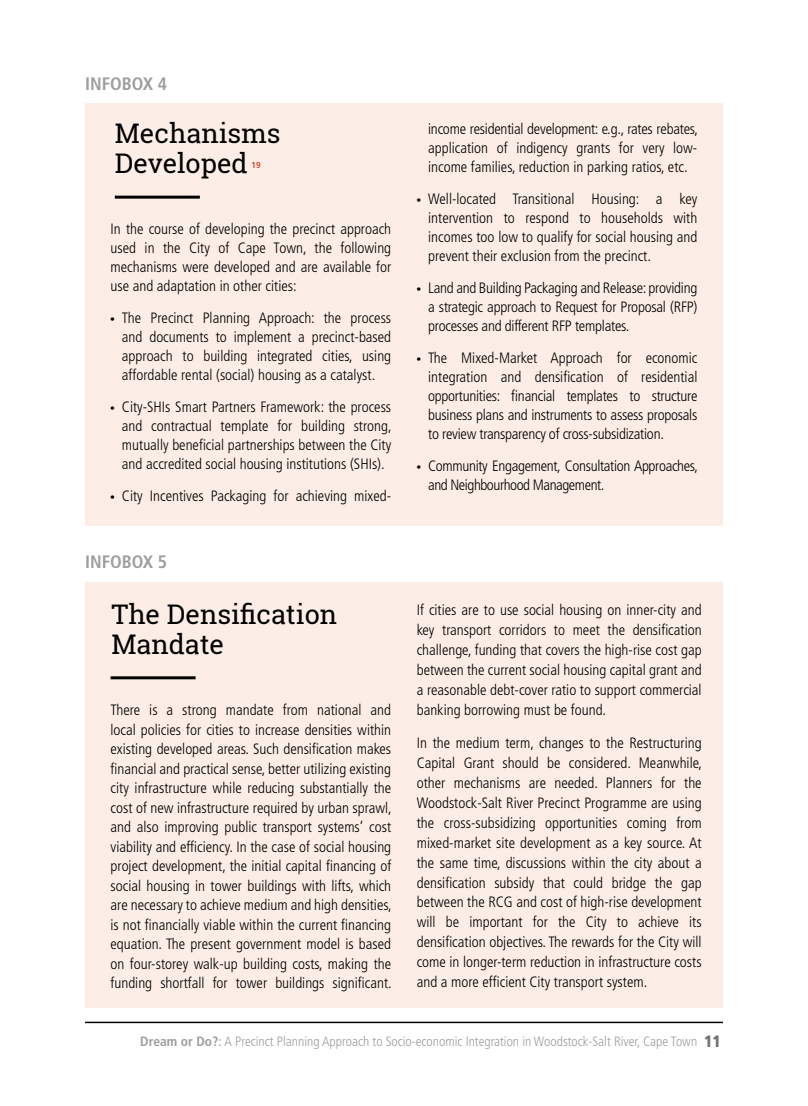
<style>
.page{position:relative;width:808px;height:1106px;background:#fff}
.page>*{position:absolute;margin:0;border:0;box-sizing:border-box;transform-origin:0 0}
.t1{font:27px/30px "Roboto Slab";color:#000}
.t2{font:700 condensed 18px "Frutiger";color:#9c9e9f}
.t3{font:300 condensed 15px/19px "Frutiger";color:#000;text-align:justify}
.t4{font:300 condensed 15px/19px "Frutiger";letter-spacing:-.02em;color:#000}
.t5{font:300 condensed 13.5px "Frutiger";color:#9c9e9f}
.t6{font:700 condensed 8.7px "Frutiger";color:#d54026}
.s1{font-family:"Times";font-weight:400;font-stretch:normal;font-size:12px}
.s2{font-weight:700}
.s3{font-weight:400}
.s4{font-weight:900;font-size:16.5px;color:#707172}
</style>
<div class="page">
<hr style="left:85px;top:1021px;width:638px;height:2px;background:#000">
<div style="left:85px;top:104px;width:638px;height:422px;background:#fceee6"></div>
<hr style="left:115px;top:196px;width:85px;height:3px;background:#000">
<div style="left:85px;top:583px;width:638px;height:425px;background:#fceee6"></div>
<hr style="left:111px;top:676px;width:85px;height:3px;background:#000">
<p class="t2" style="left:85px;top:73px;width:84px">INFOBOX 4</p>
<h1 class="t1" style="left:115px;top:118px;width:167px">Mechanisms<br>Developed</h1>
<p class="t6" style="left:251px;top:160px;width:11px">19</p>
<p class="t3" style="left:111px;top:219px;width:282px">In the course of developing the precinct approach used in the City of Cape Town, the following mechanisms were developed and are available for use and adaptation in other cities:</p>
<p class="t3" style="left:122px;top:308px;width:271px;text-indent:-11px"><span class="s1">•</span> The Precinct Planning Approach: the process and documents to implement a precinct-based approach to building integrated cities, using affordable rental (social) housing as a catalyst.</p>
<p class="t3" style="left:122px;top:397px;width:271px;text-indent:-11px"><span class="s1">•</span> City-SHIs Smart Partners Framework: the process and contractual template for building strong, mutually beneficial partnerships between the City and accredited social housing institutions (SHIs).</p>
<p class="t3" style="left:111px;top:486px;width:282px"><span class="s1">•</span> City Incentives Packaging for achieving mixed-</p>
<p class="t3" style="left:428px;top:119px;width:271px">income residential development: e.g., rates rebates, application of indigency grants for very low&shy;income families, reduction in parking ratios, etc.</p>
<p class="t3" style="left:428px;top:189px;width:271px;text-indent:-11px"><span class="s1">•</span> Well-located Transitional Housing: a key intervention to respond to households with incomes too low to qualify for social housing and prevent their exclusion from the precinct.</p>
<p class="t3" style="left:428px;top:278px;width:271px;text-indent:-11px"><span class="s1">•</span> Land and Building Packaging and Release: providing a strategic approach to Request for Proposal (RFP) processes and different RFP templates.</p>
<p class="t3" style="left:428px;top:348px;width:271px;text-indent:-11px"><span class="s1">•</span> The Mixed-Market Approach for economic integration and densification of residential opportunities: financial templates to structure business plans and instruments to assess proposals to review transparency of cross-subsidization.</p>
<p class="t4" style="left:428px;top:456px;width:271px;text-indent:-11px"><span class="s1">•</span> Community Engagement, Consultation Approaches, and Neighbourhood Management.</p>
<p class="t2" style="left:85px;top:550px;width:84px">INFOBOX 5</p>
<h1 class="t1" style="left:111px;top:598px;width:227px">The Densification<br>Mandate</h1>
<p class="t3" style="left:417px;top:600px;width:286px;line-height:20px">If cities are to use social housing on inner-city and key transport corridors to meet the densification challenge, funding that covers the high-rise cost gap between the current social housing capital grant and a reasonable debt-cover ratio to support commercial banking borrowing must be found.</p>
<p class="t3" style="left:417px;top:733px;width:287px;line-height:20px">In the medium term, changes to the Restructuring Capital Grant should be considered. Meanwhile, other mechanisms are needed. Planners for the Woodstock-Salt River Precinct Programme are using the cross-subsidizing opportunities coming from mixed-market site development as a key source. At the same time, discussions within the city about a densification subsidy that could bridge the gap between the RCG and cost of high-rise development will be important for the City to achieve its densification objectives. The rewards for the City will come in longer-term reduction in infrastructure costs and a more efficient City transport system.</p>
<p class="t3" style="left:111px;top:700px;width:283px;line-height:19.5px">There is a strong mandate from national and local policies for cities to increase densities within existing developed areas. Such densification makes financial and practical sense, better utilizing existing city infrastructure while reducing substantially the cost of new infrastructure required by urban sprawl, and also improving public transport systems’ cost viability and efficiency. In the case of social housing project development, the initial capital financing of social housing in tower buildings with lifts, which are necessary to achieve medium and high densities, is not financially viable within the current financing equation. The present government model is based on four-storey walk-up building costs, making the funding shortfall for tower buildings significant.</p>
<p class="t5" style="left:140px;top:1033px;width:582px"><span class="s2">Dream or Do?</span><span class="s3">:</span> A Precinct Planning Approach to Socio-economic Integration in Woodstock-Salt River, Cape Town <span class="s4">11</span></p>
</div>
